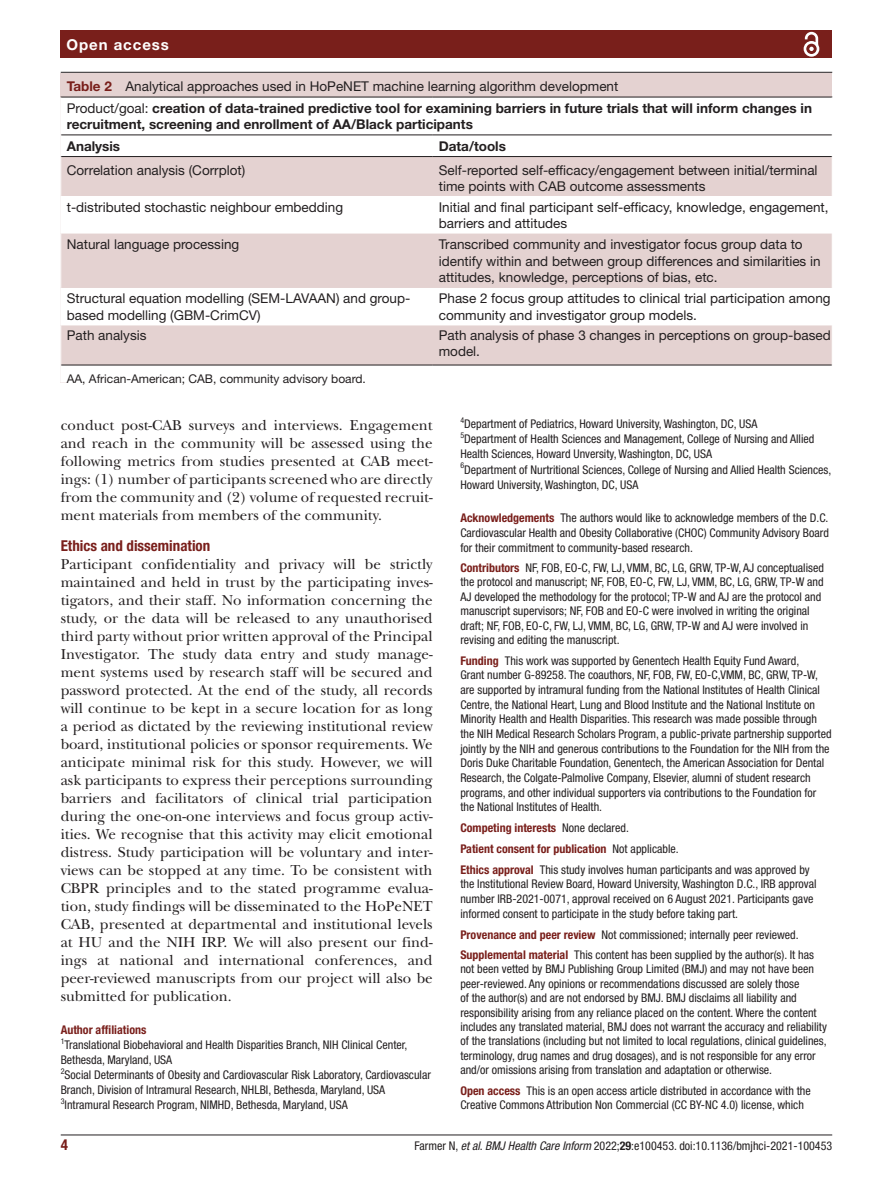
<style>
.page{position:relative;width:893px;height:1191px;background:#fff}
.page>*{position:absolute;margin:0;border:0;box-sizing:border-box;transform-origin:0 0}
.t1{font:15px/18px "New Baskerville";color:#231f20;text-align:justify}
.t2{font:700 condensed 15px "Helvetica Neue LT Std";color:#791f1b}
.t3{font:700 15px "Helvetica Neue LT Std";letter-spacing:.065em;color:#fff}
.t4{font:13.5px/16.2px "Helvetica Neue LT Std";color:#231f20}
.t5{font:700 13.5px/22px "Helvetica Neue LT Std";color:#231f20}
.t6{font:condensed 12px/14.7px "Helvetica Neue LT Std";color:#231f20}
.t7{font:12px "Helvetica Neue LT Std";color:#231f20}
.t8{font:condensed 7.95px "Helvetica Neue LT Std";color:#231f20}
.s1{color:#791f1b}
.s2{font-weight:400}
.s3{font-weight:700;color:#791f1b}
.s4{font-style:italic}
.s5{font-weight:700}
</style>
<div class="page">
<hr style="left:61px;top:1134px;width:771px;height:1px;background:#231f20">
<div style="left:61px;top:31px;width:771px;height:27px;background:#791f1b"></div>
<svg style="left:803px;top:31px;width:17px;height:26px"></svg>
<div style="left:61px;top:73px;width:771px;height:309px;background:#e4d2d1"></div>
<hr style="left:61px;top:72px;width:771px;height:1px;background:#231f20">
<div style="left:61px;top:98px;width:771px;height:284px;background:#fff"></div>
<svg style="left:61px;top:157px;width:771px;height:208px"></svg>
<hr style="left:61px;top:97px;width:372px;height:1px;background:#231f20">
<hr style="left:433px;top:97px;width:399px;height:1px;background:#231f20">
<hr style="left:61px;top:134px;width:372px;height:1px;background:#231f20">
<hr style="left:61px;top:156px;width:372px;height:1px;background:#231f20">
<hr style="left:433px;top:134px;width:399px;height:1px;background:#231f20">
<hr style="left:433px;top:156px;width:399px;height:1px;background:#231f20">
<hr style="left:61px;top:365px;width:372px;height:1px;background:#231f20">
<hr style="left:433px;top:365px;width:399px;height:1px;background:#231f20">
<p class="t3" style="left:66px;top:35px;width:104px">Open access</p>
<p class="t5" style="left:67px;top:75px;width:747px"><span class="s1">Table 2</span> <span class="s2">Analytical approaches used in HoPeNET machine learning algorithm development<br>Product/goal:</span> creation of data-trained predictive tool for examining barriers in future trials that will inform changes in</p>
<p class="t5" style="left:67px;top:113px;width:408px;line-height:21.6px">recruitment, screening and enrollment of AA/Black participants<br>Analysis</p>
<p class="t5" style="left:439px;top:134px;width:69px">Data/tools</p>
<p class="t4" style="left:67px;top:162px;width:180px">Correlation analysis (Corrplot)</p>
<p class="t4" style="left:439px;top:162px;width:380px">Self-reported self-efficacy/engagement between initial/terminal time points with CAB outcome assessments</p>
<p class="t4" style="left:67px;top:198px;width:278px">t-distributed stochastic neighbour embedding</p>
<p class="t4" style="left:439px;top:198px;width:391px">Initial and final participant self-efficacy, knowledge, engagement, barriers and attitudes</p>
<p class="t4" style="left:67px;top:236px;width:174px">Natural language processing</p>
<p class="t4" style="left:439px;top:236px;width:383px">Transcribed community and investigator focus group data to identify within and between group differences and similarities in attitudes, knowledge, perceptions of bias, etc.</p>
<p class="t4" style="left:67px;top:290px;width:345px">Structural equation modelling (SEM-LAVAAN) and group&shy;based modelling (GBM-CrimCV)</p>
<p class="t4" style="left:439px;top:290px;width:393px">Phase 2 focus group attitudes to clinical trial participation among community and investigator group models.</p>
<p class="t4" style="left:67px;top:327px;width:81px">Path analysis</p>
<p class="t4" style="left:439px;top:327px;width:393px">Path analysis of phase 3 changes in perceptions on group-based model.</p>
<p class="t7" style="left:67px;top:371px;width:301px">AA, African-American; CAB, community advisory board.</p>
<p class="t1" style="left:61px;top:416px;width:373px">conduct post-CAB surveys and interviews. Engagement and reach in the community will be assessed using the following metrics from studies presented at CAB meet&shy;ings: (1) number of participants screened who are directly from the community and (2) volume of requested recruit&shy;ment materials from members of the community.</p>
<p class="t2" style="left:61px;top:537px;width:151px">Ethics and dissemination</p>
<p class="t1" style="left:61px;top:555px;width:373px">Participant confidentiality and privacy will be strictly maintained and held in trust by the participating inves&shy;tigators, and their staff. No information concerning the study, or the data will be released to any unauthorised third party without prior written approval of the Principal Investigator. The study data entry and study manage&shy;ment systems used by research staff will be secured and password protected. At the end of the study, all records will continue to be kept in a secure location for as long a period as dictated by the reviewing institutional review board, institutional policies or sponsor requirements. We anticipate minimal risk for this study. However, we will ask participants to express their perceptions surrounding barriers and facilitators of clinical trial participation during the one-on-one interviews and focus group activ&shy;ities. We recognise that this activity may elicit emotional distress. Study participation will be voluntary and inter&shy;views can be stopped at any time. To be consistent with CBPR principles and to the stated programme evalua&shy;tion, study findings will be disseminated to the HoPeNET CAB, presented at departmental and institutional levels at HU and the NIH IRP. We will also present our find&shy;ings at national and international conferences, and peer-reviewed manuscripts from our project will also be submitted for publication.</p>
<p class="t6" style="left:61px;top:1022px;width:372px"><span class="s3">Author affiliations<br></span><sup>1</sup>Translational Biobehavioral and Health Disparities Branch, NIH Clinical Center, Bethesda, Maryland, USA<br><sup>2</sup>Social Determinants of Obesity and Cardiovascular Risk Laboratory, Cardiovascular Branch, Division of Intramural Research, NHLBI, Bethesda, Maryland, USA</p>
<p class="t8" style="left:61px;top:1096px;width:5px">3</p>
<p class="t6" style="left:65px;top:1097px;width:285px">Intramural Research Program, NIMHD, Bethesda, Maryland, USA</p>
<p class="t6" style="left:460px;top:416px;width:298px"><sup>4</sup>Department of Pediatrics, Howard University, Washington, DC, USA</p>
<p class="t8" style="left:460px;top:430px;width:5px">5</p>
<p class="t6" style="left:460px;top:431px;width:355px;line-height:15.3px;text-indent:4px">Department of Health Sciences and Management, College of Nursing and Allied<br>Health Sciences, Howard Unversity, Washington, DC, USA</p>
<p class="t8" style="left:460px;top:461px;width:5px">6</p>
<p class="t6" style="left:460px;top:462px;width:372px;line-height:15.3px;text-indent:4px">Department of Nurtritional Sciences, College of Nursing and Allied Health Sciences,<br>Howard University, Washington, DC, USA</p>
<p class="t6" style="left:460px;top:510px;width:370px;text-align:justify"><span class="s3">Acknowledgements</span> The authors would like to acknowledge members of the D.C.<br>Cardiovascular Health and Obesity Collaborative (CHOC) Community Advisory Board for their commitment to community-based research.</p>
<p class="t6" style="left:460px;top:560px;width:365px"><span class="s3">Contributors</span> NF, FOB, EO-C, FW, LJ, VMM, BC, LG, GRW, TP-W, AJ conceptualised the protocol and manuscript; NF, FOB, EO-C, FW, LJ, VMM, BC, LG, GRW, TP-W and AJ developed the methodology for the protocol; TP-W and AJ are the protocol and manuscript supervisors; NF, FOB and EO-C were involved in writing the original draft; NF, FOB, EO-C, FW, LJ, VMM, BC, LG, GRW, TP-W and AJ were involved in revising and editing the manuscript.</p>
<p class="t6" style="left:460px;top:653px;width:373px"><span class="s3">Funding</span> This work was supported by Genentech Health Equity Fund Award,<br>Grant number G-89258. The coauthors, NF, FOB, FW, EO-C,VMM, BC, GRW, TP-W, are supported by intramural funding from the National Institutes of Health Clinical Centre, the National Heart, Lung and Blood Institute and the National Institute on Minority Health and Health Disparities. This research was made possible through the NIH Medical Research Scholars Program, a public-private partnership supported jointly by the NIH and generous contributions to the Foundation for the NIH from the Doris Duke Charitable Foundation, Genentech, the American Association for Dental Research, the Colgate-Palmolive Company, Elsevier, alumni of student research programs, and other individual supporters via contributions to the Foundation for the National Institutes of Health.</p>
<p class="t6" style="left:460px;top:817px;width:351px;line-height:21px"><span class="s3">Competing interests</span> None declared.<br><span class="s3">Patient consent for publication</span> Not applicable.<br><span class="s3">Ethics approval</span> This study involves human participants and was approved by</p>
<p class="t6" style="left:460px;top:876px;width:358px">the Institutional Review Board, Howard University, Washington D.C., IRB approval number IRB-2021-0071, approval received on 6 August 2021. Participants gave informed consent to participate in the study before taking part.</p>
<p class="t6" style="left:460px;top:924px;width:355px;line-height:20.4px"><span class="s3">Provenance and peer review</span> Not commissioned; internally peer reviewed.<br><span class="s3">Supplemental material</span> This content has been supplied by the author(s). It has</p>
<p class="t6" style="left:460px;top:961px;width:368px">not been vetted by BMJ Publishing Group Limited (BMJ) and may not have been peer-reviewed. Any opinions or recommendations discussed are solely those<br>of the author(s) and are not endorsed by BMJ. BMJ disclaims all liability and responsibility arising from any reliance placed on the content. Where the content includes any translated material, BMJ does not warrant the accuracy and reliability of the translations (including but not limited to local regulations, clinical guidelines, terminology, drug names and drug dosages), and is not responsible for any error and/or omissions arising from translation and adaptation or otherwise.</p>
<p class="t6" style="left:460px;top:1083px;width:352px"><span class="s3">Open access</span> This is an open access article distributed in accordance with the<br>Creative Commons Attribution Non Commercial (CC BY-NC 4.0) license, which</p>
<p class="t2" style="left:61px;top:1135px;width:9px">4</p>
<p class="t6" style="left:414px;top:1137px;width:419px">Farmer N, <span class="s4">et al</span>. <span class="s4">BMJ Health Care Inform</span> 2022;<span class="s5">29</span>:e100453. doi:10.1136/bmjhci-2021-100453</p>
</div>
